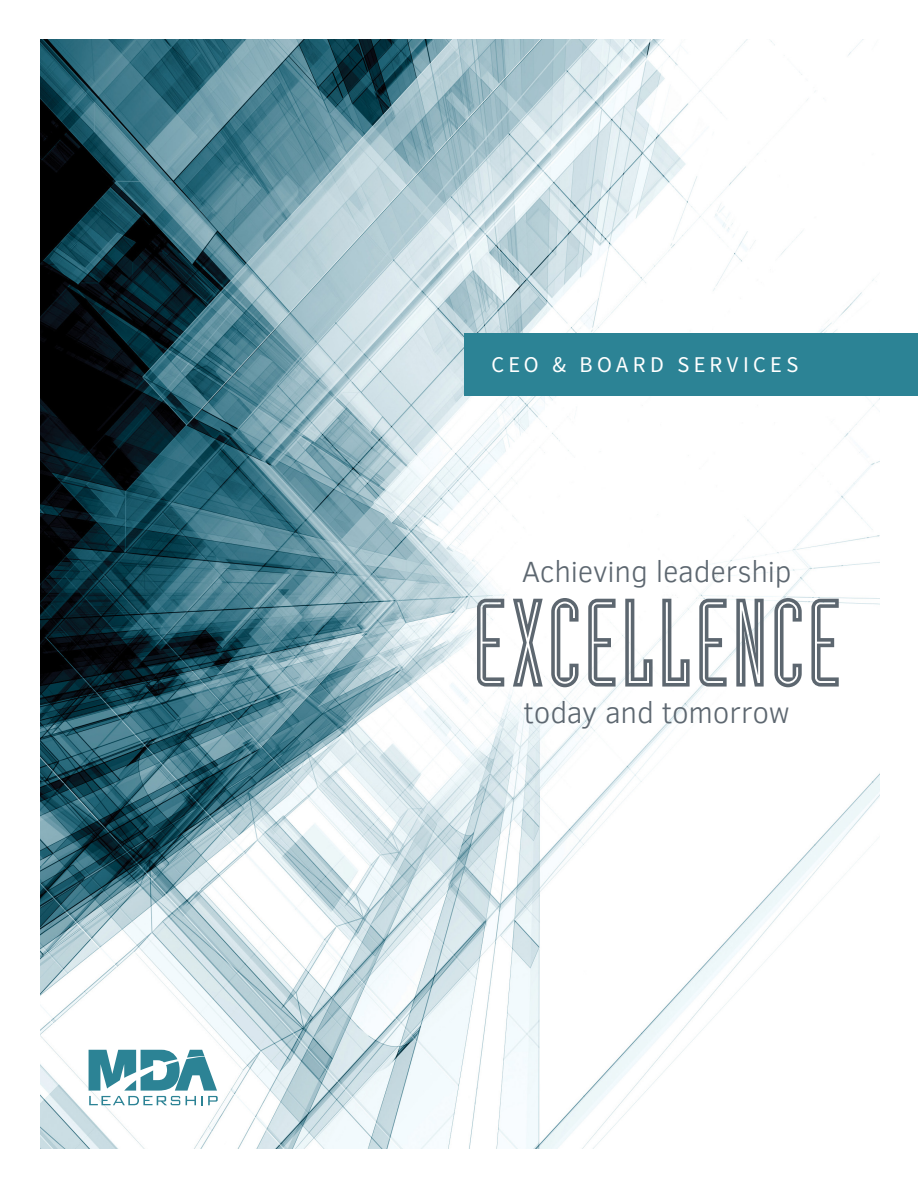
<style>
.page{position:relative;width:918px;height:1188px;background:#fff}
.page>*{position:absolute;margin:0;border:0;box-sizing:border-box;transform-origin:0 0}
.t1{font:123px "Industria Inline A";letter-spacing:.025em;color:#5d6770}
.t2{font:300 30px "Clear Sans";letter-spacing:-.005em;color:#5d6770}
.t3{font:22.5px "Source Sans Pro";letter-spacing:.19em;color:#fff}
</style>
<div class="page">
<img style="left:40px;top:40px;width:839px;height:1108px">
<svg style="left:89px;top:1050px;width:129px;height:55px"></svg>
<div style="left:464px;top:334px;width:454px;height:62px;background:#2c8395"></div>
<p class="t3" style="left:491px;top:351px;width:309px">CEO &amp; BOARD SERVICES</p>
<p class="t2" style="left:522px;top:551px;width:271px">Achieving leadership</p>
<h1 class="t1" style="left:472px;top:576px;width:370px">EXCELLENCE</h1>
<p class="t2" style="left:524px;top:693px;width:268px">today and tomorrow</p>
</div>
